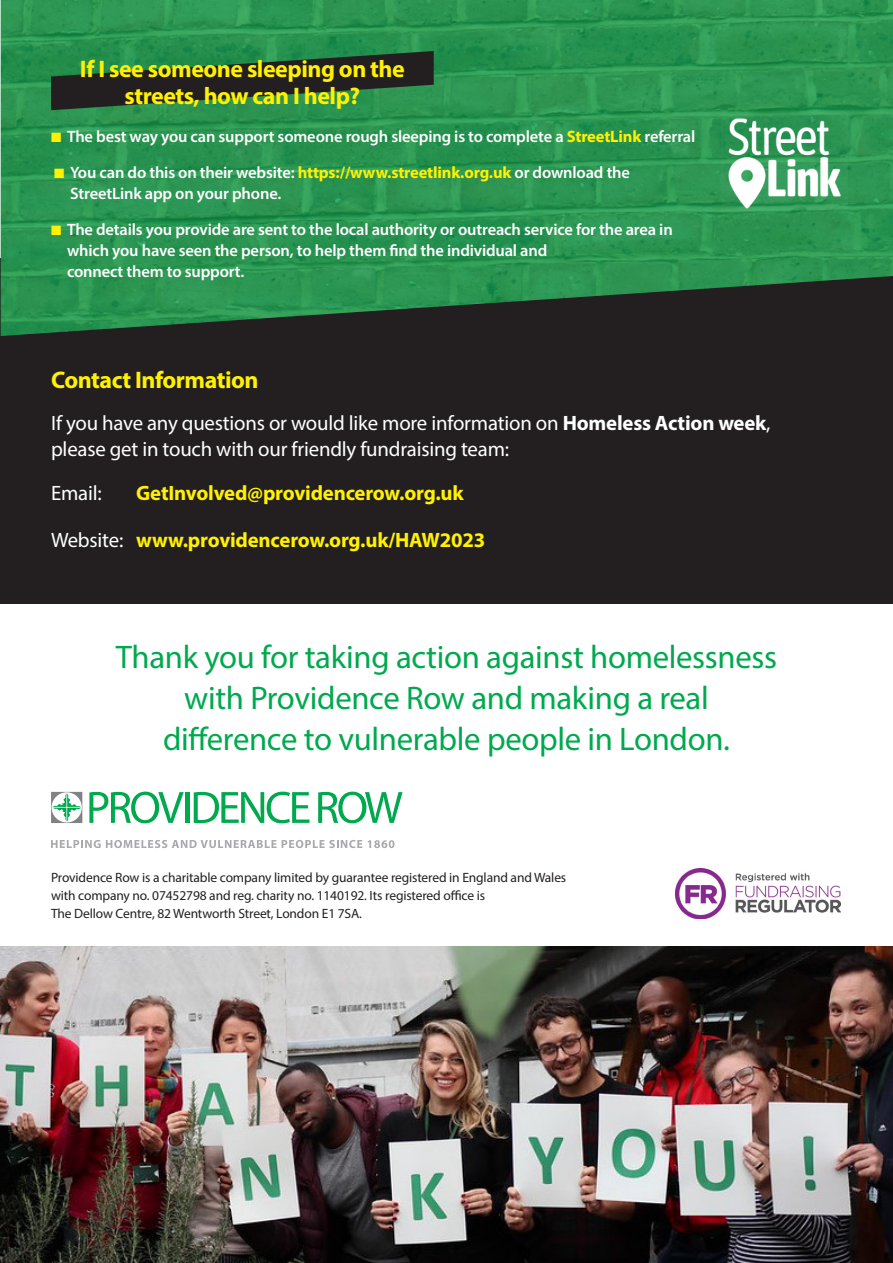
<style>
.page{position:relative;width:893px;height:1263px;background:#fff}
.page>*{position:absolute;margin:0;border:0;box-sizing:border-box;transform-origin:0 0}
.t1{font:32.7px/41px "Myriad Pro";letter-spacing:-.01em;color:#00a94e;text-align:center}
.t2{font:700 24px/27px "Myriad Pro";letter-spacing:-.02em;color:#fff101;text-align:center}
.t3{font:20.85px/26.5px "Myriad Pro";letter-spacing:-.01em;color:#fff}
.t4{font:700 20.85px "Myriad Pro";letter-spacing:-.01em;color:#fff101}
.t5{font:600 16.5px/21px "Myriad Pro";letter-spacing:-.01em;color:#fff}
.t6{font:13.5px/18px "Myriad Pro";letter-spacing:-.01em;color:#231f20}
.s1{color:#fff101}
.s2{font-weight:700;color:#fff101}
.s3{font-weight:700}
.s4{font-weight:400;color:#fff}
</style>
<div class="page">
<div style="left:0;top:258px;width:893px;height:345px;background:#231f20"></div>
<img style="left:0;top:946px;width:893px;height:317px">
<img style="left:676px;top:868px;width:165px;height:51px">
<img style="left:1px;top:0;width:892px;height:336px">
<svg style="left:51px;top:792px;width:31px;height:31px"></svg>
<svg style="left:89px;top:792px;width:95px;height:31px"></svg>
<hr style="left:186px;top:792px;width:4px;height:31px;background:#00a94e">
<svg style="left:194px;top:792px;width:115px;height:31px"></svg>
<svg style="left:318px;top:792px;width:85px;height:31px"></svg>
<svg style="left:51px;top:840px;width:311px;height:8px"></svg>
<svg style="left:368px;top:840px;width:26px;height:8px"></svg>
<img style="left:721px;top:115px;width:127px;height:98px">
<svg style="left:51px;top:51px;width:383px;height:59px;background:#245033"></svg>
<p class="t2" style="left:80px;top:54px;width:326px">If I see someone sleeping on the streets, how can I help?</p>
<p class="t5" style="left:51px;top:126px;width:646px"><span class="s1">■</span> The best way you can support someone rough sleeping is to complete a <span class="s2">StreetLink</span> referral</p>
<p class="t5" style="left:70px;top:162px;width:561px;text-indent:-16px"><span class="s1">■</span> You can do this on their website: <span class="s2">https://www.streetlink.org.uk</span> or download the<br>StreetLink app on your phone.</p>
<p class="t5" style="left:67px;top:219px;width:607px;text-indent:-16px"><span class="s1">■</span> The details you provide are sent to the local authority or outreach service for the area in which you have seen the person, to help them find the individual and<br>connect them to support.</p>
<p class="t2" style="left:51px;top:366px;width:209px">Contact Information</p>
<p class="t3" style="left:51px;top:409px;width:721px">If you have any questions or would like more information on <span class="s3">Homeless Action week</span>, please get in touch with our friendly fundraising team:</p>
<p class="t3" style="left:51px;top:479px;width:52px">Email:</p>
<p class="t4" style="left:136px;top:479px;width:329px">GetInvolved@providencerow.org.uk</p>
<p class="t4" style="left:51px;top:527px;width:436px"><span class="s4">Website:</span> www.providencerow.org.uk/HAW2023</p>
<p class="t1" style="left:116px;top:636px;width:663px">Thank you for taking action against homelessness with Providence Row and making a real difference to vulnerable people in London.</p>
<p class="t6" style="left:51px;top:868px;width:517px">Providence Row is a charitable company limited by guarantee registered in England and Wales with company no. 07452798 and reg. charity no. 1140192. Its registered office is<br>The Dellow Centre, 82 Wentworth Street, London E1 7SA.</p>
</div>
